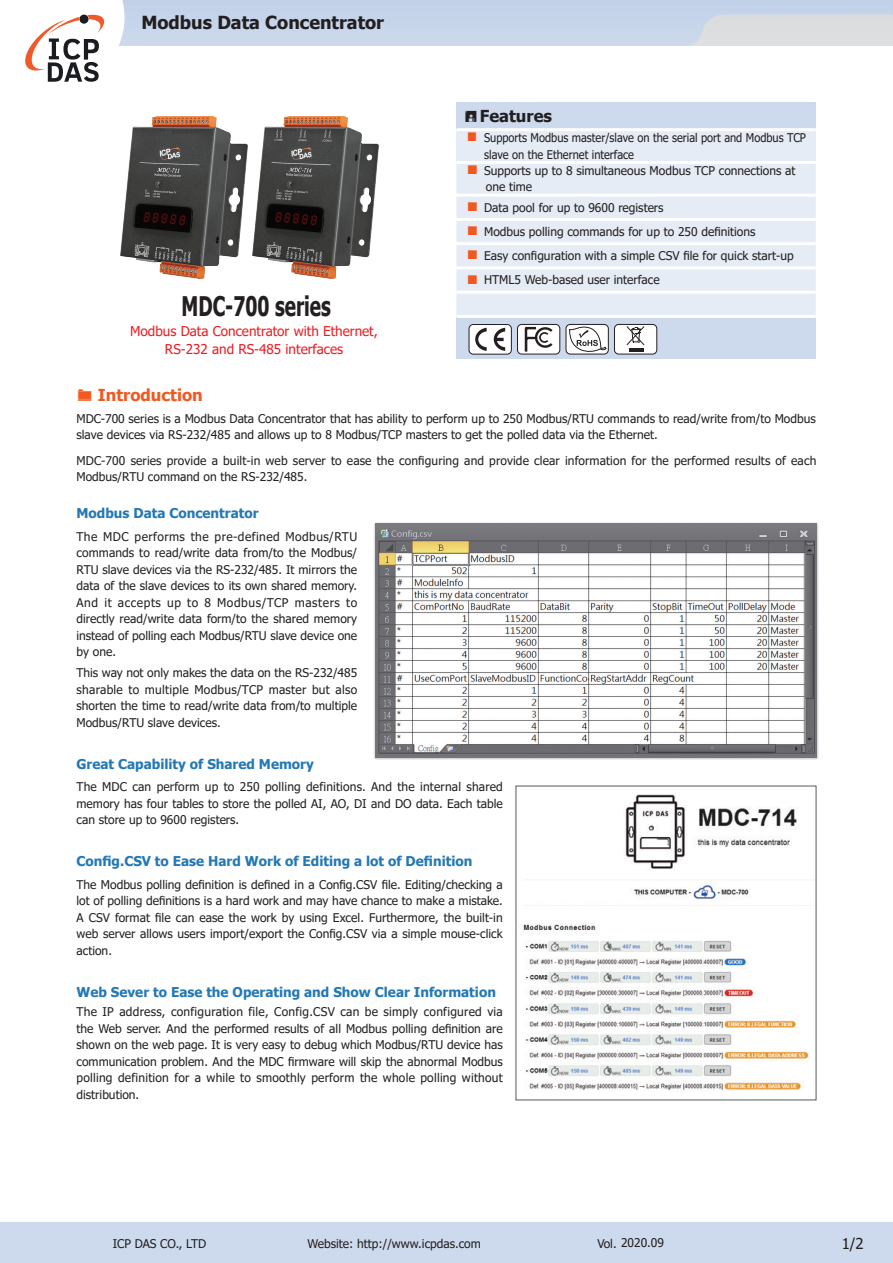
<style>
.page{position:relative;width:893px;height:1263px;background:#fff}
.page>*{position:absolute;margin:0;border:0;box-sizing:border-box;transform-origin:0 0}
.product_name_18pt{font:700 27px "Tahoma";color:#231f20;scale:.7 1}
.t1{font:700 18px "Tahoma";color:#231f20}
.t2{font:700 16.5px "Tahoma";color:#f15921}
.t3{font:700 16.5px "Tahoma";color:#231f20}
.t4{font:15px "Tahoma";color:#231f20}
.左右縮排_2pt_段落文字{font:700 13.5px "Tahoma";color:#2378b5}
.t5{font:13.5px "Tahoma";color:#ee1d23}
.左右縮排_2pt_段落文字-2{font:12px/16.5px "Tahoma";color:#231f20;text-align:justify}
.左右縮排_2pt_段落文字-3{font:12px/16.5px "Tahoma";color:#231f20;scale:.92 1}
</style>
<div class="page">
<div style="left:0;top:1222px;width:893px;height:41px;background:#cddaed"></div>
<svg style="left:25px;top:0;width:868px;height:82px"></svg>
<img style="left:120px;top:116px;width:127px;height:163px">
<img style="left:252px;top:116px;width:126px;height:163px">
<div style="left:456px;top:102px;width:360px;height:28px;background:#cddaed"></div>
<div style="left:456px;top:130px;width:360px;height:32px;background:#e5ecf5"></div>
<div style="left:456px;top:164px;width:360px;height:151px;background:#e5ecf5"></div>
<div style="left:456px;top:316px;width:360px;height:43px;background:#cddaed"></div>
<hr style="left:456px;top:128px;width:360px;height:3px;background:#fff">
<hr style="left:456px;top:161px;width:360px;height:3px;background:#fff">
<hr style="left:456px;top:194px;width:360px;height:3px;background:#fff">
<hr style="left:456px;top:218px;width:360px;height:3px;background:#fff">
<hr style="left:456px;top:242px;width:360px;height:3px;background:#fff">
<hr style="left:456px;top:266px;width:360px;height:3px;background:#fff">
<hr style="left:456px;top:291px;width:360px;height:3px;background:#fff">
<hr style="left:456px;top:315px;width:360px;height:3px;background:#fff">
<div style="left:469px;top:324px;width:42px;height:30px;background:#fff;border-radius:4px"></div>
<div style="left:469px;top:324px;width:43px;height:30px;border:1px solid #231f20;border-radius:4px"></div>
<svg style="left:475px;top:328px;width:12px;height:23px"></svg>
<svg style="left:494px;top:328px;width:11px;height:23px"></svg>
<div style="left:517px;top:324px;width:43px;height:30px;background:#fff;border-radius:4px"></div>
<div style="left:517px;top:324px;width:43px;height:30px;border:1px solid #231f20;border-radius:4px"></div>
<svg style="left:525px;top:327px;width:28px;height:25px"></svg>
<div style="left:566px;top:324px;width:42px;height:30px;background:#fff;border-radius:4px"></div>
<div style="left:566px;top:324px;width:42px;height:30px;border:1px solid #231f20;border-radius:4px"></div>
<svg style="left:569px;top:325px;width:38px;height:27px"></svg>
<div style="left:614px;top:324px;width:43px;height:30px;background:#fff;border-radius:4px"></div>
<div style="left:614px;top:324px;width:43px;height:30px;border:1px solid #231f20;border-radius:4px"></div>
<hr style="left:629px;top:349px;width:15px;height:3px;background:#231f20">
<svg style="left:626px;top:326px;width:19px;height:19px"></svg>
<div style="left:373px;top:522px;width:446px;height:238px;background:#231f20;opacity:.3"></div>
<img style="left:375px;top:523px;width:441px;height:234px">
<img style="left:523px;top:794px;width:286px;height:297px">
<svg style="left:468px;top:165px;width:9px;height:9px"></svg>
<svg style="left:468px;top:202px;width:9px;height:9px"></svg>
<svg style="left:468px;top:226px;width:9px;height:9px"></svg>
<svg style="left:468px;top:251px;width:9px;height:8px"></svg>
<svg style="left:468px;top:275px;width:9px;height:9px"></svg>
<h2 class="t1" style="left:141px;top:10px;width:244px">Modbus Data Concentrator</h2>
<p class="product_name_18pt" style="left:181px;top:288px;width:215px">MDC-700 series</p>
<p class="t5" style="left:130px;top:322px;width:249px">Modbus Data Concentrator with Ethernet,</p>
<p class="t5" style="left:165px;top:340px;width:180px">RS-232 and RS-485 interfaces</p>
<p class="t3" style="left:480px;top:104px;width:74px">Features</p>
<p class="左右縮排_2pt_段落文字-3" style="left:484px;top:130px;width:351px">Supports Modbus master/slave on the serial port and Modbus TCP slave on the Ethernet interface</p>
<p class="左右縮排_2pt_段落文字-2" style="left:484px;top:163px;width:313px">Supports up to 8 simultaneous Modbus TCP connections at one time</p>
<p class="左右縮排_2pt_段落文字-2" style="left:484px;top:200px;width:181px">Data pool for up to 9600 registers</p>
<p class="左右縮排_2pt_段落文字-2" style="left:484px;top:224px;width:273px">Modbus polling commands for up to 250 definitions</p>
<p class="左右縮排_2pt_段落文字-2" style="left:484px;top:248px;width:311px">Easy configuration with a simple CSV file for quick start-up</p>
<p class="左右縮排_2pt_段落文字-2" style="left:484px;top:272px;width:177px">HTML5 Web-based user interface</p>
<p class="t2" style="left:98px;top:384px;width:106px">Introduction</p>
<p class="左右縮排_2pt_段落文字-2" style="left:77px;top:411px;width:741px">MDC-700 series is a Modbus Data Concentrator that has ability to perform up to 250 Modbus/RTU commands to read/write from/to Modbus</p>
<p class="左右縮排_2pt_段落文字-2" style="left:77px;top:427px;width:583px">slave devices via RS-232/485 and allows up to 8 Modbus/TCP masters to get the polled data via the Ethernet.</p>
<p class="左右縮排_2pt_段落文字-2" style="left:77px;top:453px;width:741px">MDC-700 series provide a built-in web server to ease the configuring and provide clear information for the performed results of each<br>Modbus/RTU command on the RS-232/485.</p>
<p class="左右縮排_2pt_段落文字" style="left:77px;top:504px;width:184px">Modbus Data Concentrator</p>
<p class="左右縮排_2pt_段落文字-2" style="left:77px;top:529px;width:282px">The MDC performs the pre-defined Modbus/RTU commands to read/write data from/to the Modbus/ RTU slave devices via the RS-232/485. It mirrors the data of the slave devices to its own shared memory.<br>And it accepts up to 8 Modbus/TCP masters to directly read/write data form/to the shared memory instead of polling each Modbus/RTU slave device one by one.</p>
<p class="左右縮排_2pt_段落文字-2" style="left:77px;top:665px;width:282px">This way not only makes the data on the RS-232/485 sharable to multiple Modbus/TCP master but also shorten the time to read/write data from/to multiple Modbus/RTU slave devices.</p>
<p class="左右縮排_2pt_段落文字" style="left:77px;top:754px;width:239px">Great Capability of Shared Memory</p>
<p class="左右縮排_2pt_段落文字-2" style="left:77px;top:779px;width:428px">The MDC can perform up to 250 polling definitions. And the internal shared memory has four tables to store the polled AI, AO, DI and DO data. Each table can store up to 9600 registers.</p>
<p class="左右縮排_2pt_段落文字" style="left:77px;top:852px;width:397px">Config.CSV to Ease Hard Work of Editing a lot of Definition</p>
<p class="左右縮排_2pt_段落文字-2" style="left:77px;top:877px;width:428px">The Modbus polling definition is defined in a Config.CSV file. Editing/checking a lot of polling definitions is a hard work and may have chance to make a mistake.<br>A CSV format file can ease the work by using Excel. Furthermore, the built-in web server allows users import/export the Config.CSV via a simple mouse-click action.</p>
<p class="左右縮排_2pt_段落文字" style="left:77px;top:982px;width:421px">Web Sever to Ease the Operating and Show Clear Information</p>
<p class="左右縮排_2pt_段落文字-2" style="left:77px;top:1004px;width:428px">The IP address, configuration file, Config.CSV can be simply configured via the Web server. And the performed results of all Modbus polling definition are shown on the web page. It is very easy to debug which Modbus/RTU device has communication problem. And the MDC firmware will skip the abnormal Modbus polling definition for a while to smoothly perform the whole polling without distribution.</p>
<p class="左右縮排_2pt_段落文字-2" style="left:113px;top:1235px;width:95px">ICP DAS CO., LTD</p>
<p class="左右縮排_2pt_段落文字-2" style="left:308px;top:1235px;width:175px">Website: http://www.icpdas.com</p>
<p class="左右縮排_2pt_段落文字-2" style="left:597px;top:1235px;width:68px">Vol. 2020.09</p>
<p class="t4" style="left:842px;top:1233px;width:24px">1/2</p>
</div>
